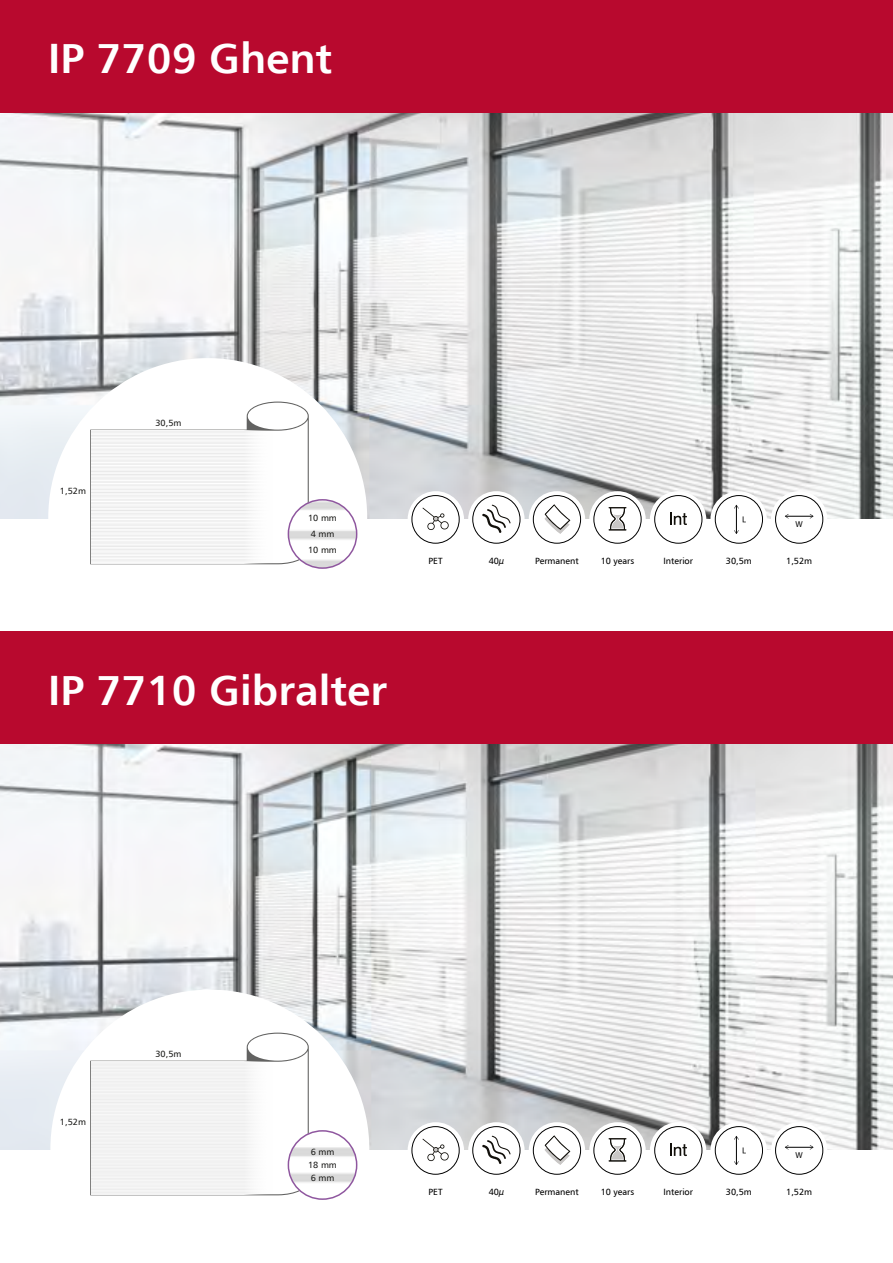
<style>
.page{position:relative;width:893px;height:1263px;background:#fff}
.page>*{position:absolute;margin:0;border:0;box-sizing:border-box;transform-origin:0 0}
.t1{font:42px "Humanist 777 AT Bold B";color:#fff}
.t2{font:9px "Humanist 777 AT Roman B";color:#010101}
.t3{font:9px/16px "Humanist 777 AT Roman B";color:#1d1d1b}
.t4{font:8.55px "Myriad Pro";color:#000}
</style>
<div class="page">
<img style="left:0;top:112px;width:892px;height:407px">
<svg style="left:892px;top:112px;width:1px;height:407px"></svg>
<img style="left:0;top:744px;width:893px;height:406px">
<div style="left:48px;top:358px;width:319px;height:319px;background:#fff;border-radius:50%"></div>
<svg style="left:50px;top:989px;width:319px;height:211px"></svg>
<div style="left:0;top:0;width:893px;height:112px;background:#b8092e"></div>
<div style="left:0;top:631px;width:893px;height:113px;background:#b8092e"></div>
<svg style="left:408px;top:491px;width:56px;height:57px"></svg>
<svg style="left:529px;top:491px;width:56px;height:57px"></svg>
<svg style="left:650px;top:491px;width:56px;height:57px"></svg>
<svg style="left:468px;top:491px;width:57px;height:57px"></svg>
<svg style="left:589px;top:491px;width:57px;height:57px"></svg>
<svg style="left:710px;top:491px;width:57px;height:57px"></svg>
<svg style="left:771px;top:491px;width:56px;height:57px"></svg>
<svg style="left:408px;top:1122px;width:56px;height:56px"></svg>
<svg style="left:529px;top:1122px;width:56px;height:56px"></svg>
<svg style="left:650px;top:1122px;width:56px;height:56px"></svg>
<svg style="left:468px;top:1122px;width:57px;height:56px"></svg>
<svg style="left:589px;top:1122px;width:57px;height:56px"></svg>
<svg style="left:710px;top:1122px;width:57px;height:56px"></svg>
<svg style="left:771px;top:1122px;width:56px;height:56px"></svg>
<div style="left:594px;top:496px;width:47px;height:47px;background:#fff;border-radius:50%"></div>
<svg style="left:609px;top:507px;width:17px;height:23px"></svg>
<div style="left:594px;top:495px;width:47px;height:48px;border:1px solid #010101;border-radius:50%"></div>
<div style="left:594px;top:1126px;width:47px;height:48px;background:#fff;border-radius:50%"></div>
<svg style="left:609px;top:1138px;width:17px;height:23px"></svg>
<div style="left:594px;top:1126px;width:47px;height:48px;border:1px solid #010101;border-radius:50%"></div>
<div style="left:715px;top:496px;width:47px;height:47px;background:#fff;border-radius:50%"></div>
<svg style="left:734px;top:505px;width:12px;height:29px"></svg>
<div style="left:715px;top:495px;width:48px;height:48px;border:1px solid #010101;border-radius:50%"></div>
<div style="left:715px;top:1126px;width:47px;height:48px;background:#fff;border-radius:50%"></div>
<svg style="left:734px;top:1136px;width:12px;height:29px"></svg>
<div style="left:715px;top:1126px;width:48px;height:48px;border:1px solid #010101;border-radius:50%"></div>
<div style="left:655px;top:496px;width:47px;height:47px;background:#fff;border-radius:50%"></div>
<svg style="left:670px;top:513px;width:17px;height:12px"></svg>
<div style="left:654px;top:495px;width:48px;height:48px;border:1px solid #010101;border-radius:50%"></div>
<div style="left:655px;top:1126px;width:47px;height:48px;background:#fff;border-radius:50%"></div>
<svg style="left:670px;top:1143px;width:17px;height:13px"></svg>
<div style="left:654px;top:1126px;width:48px;height:48px;border:1px solid #010101;border-radius:50%"></div>
<div style="left:412px;top:496px;width:47px;height:47px;background:#fff;border-radius:50%"></div>
<svg style="left:422px;top:507px;width:27px;height:23px"></svg>
<div style="left:412px;top:495px;width:47px;height:48px;border:1px solid #010101;border-radius:50%"></div>
<div style="left:412px;top:1126px;width:47px;height:48px;background:#fff;border-radius:50%"></div>
<svg style="left:422px;top:1138px;width:27px;height:23px"></svg>
<div style="left:412px;top:1126px;width:47px;height:48px;border:1px solid #010101;border-radius:50%"></div>
<div style="left:533px;top:496px;width:48px;height:47px;background:#fff;border-radius:50%"></div>
<svg style="left:544px;top:504px;width:26px;height:30px"></svg>
<div style="left:533px;top:495px;width:48px;height:48px;border:1px solid #010101;border-radius:50%"></div>
<div style="left:533px;top:1126px;width:48px;height:48px;background:#fff;border-radius:50%"></div>
<svg style="left:544px;top:1135px;width:26px;height:30px"></svg>
<div style="left:533px;top:1126px;width:48px;height:48px;border:1px solid #010101;border-radius:50%"></div>
<div style="left:775px;top:496px;width:48px;height:47px;background:#fff;border-radius:50%"></div>
<svg style="left:785px;top:514px;width:28px;height:4px"></svg>
<div style="left:775px;top:495px;width:48px;height:48px;border:1px solid #010101;border-radius:50%"></div>
<div style="left:775px;top:1126px;width:48px;height:48px;background:#fff;border-radius:50%"></div>
<svg style="left:785px;top:1145px;width:28px;height:4px"></svg>
<div style="left:775px;top:1126px;width:48px;height:48px;border:1px solid #010101;border-radius:50%"></div>
<div style="left:473px;top:496px;width:47px;height:47px;background:#fff;border-radius:50%"></div>
<svg style="left:482px;top:505px;width:28px;height:28px"></svg>
<div style="left:473px;top:495px;width:47px;height:48px;border:1px solid #010101;border-radius:50%"></div>
<div style="left:473px;top:1126px;width:47px;height:48px;background:#fff;border-radius:50%"></div>
<svg style="left:482px;top:1136px;width:28px;height:28px"></svg>
<div style="left:473px;top:1126px;width:47px;height:48px;border:1px solid #010101;border-radius:50%"></div>
<svg style="left:90px;top:402px;width:219px;height:162px"></svg>
<img style="left:288px;top:500px;width:69px;height:68px;border-radius:34px">
<div style="left:288px;top:499px;width:69px;height:70px;border:2px solid #8f579f;border-radius:50%"></div>
<img style="left:91px;top:431px;width:183px;height:132px">
<svg style="left:90px;top:1032px;width:219px;height:163px"></svg>
<img style="left:288px;top:1131px;width:69px;height:68px;border-radius:34px">
<div style="left:288px;top:1130px;width:69px;height:70px;border:2px solid #8f579f;border-radius:50%"></div>
<img style="left:91px;top:1062px;width:183px;height:132px">
<h1 class="t1" style="left:48px;top:32px;width:286px">IP 7709 Ghent</h1>
<p class="t3" style="left:60px;top:482px;width:28px">1,52m</p>
<p class="t3" style="left:155px;top:415px;width:28px">30,5m</p>
<p class="t3" style="left:308px;top:509px;width:30px">10 mm<br>4 mm<br>10 mm</p>
<p class="t2" style="left:428px;top:555px;width:16px">PET</p>
<h1 class="t1" style="left:48px;top:663px;width:340px">IP 7710 Gibralter</h1>
<p class="t2" style="left:489px;top:555px;width:17px">40µ</p>
<p class="t2" style="left:535px;top:555px;width:45px">Permanent</p>
<p class="t2" style="left:601px;top:555px;width:35px">10 years</p>
<p class="t2" style="left:663px;top:555px;width:31px">Interior</p>
<p class="t2" style="left:726px;top:555px;width:28px">30,5m</p>
<p class="t4" style="left:795px;top:519px;width:9px">W</p>
<p class="t2" style="left:786px;top:555px;width:28px">1,52m</p>
<p class="t3" style="left:60px;top:1113px;width:28px">1,52m</p>
<p class="t3" style="left:155px;top:1046px;width:28px">30,5m</p>
<p class="t3" style="left:308px;top:1146px;width:30px;line-height:12.6px">6 mm<br>18 mm<br>6 mm</p>
<p class="t2" style="left:428px;top:1186px;width:16px">PET</p>
<p class="t2" style="left:489px;top:1186px;width:17px">40µ</p>
<p class="t2" style="left:535px;top:1186px;width:45px">Permanent</p>
<p class="t2" style="left:601px;top:1186px;width:35px">10 years</p>
<p class="t2" style="left:663px;top:1186px;width:31px">Interior</p>
<p class="t2" style="left:726px;top:1186px;width:28px">30,5m</p>
<p class="t4" style="left:795px;top:1150px;width:9px">W</p>
<p class="t2" style="left:786px;top:1186px;width:28px">1,52m</p>
</div>
